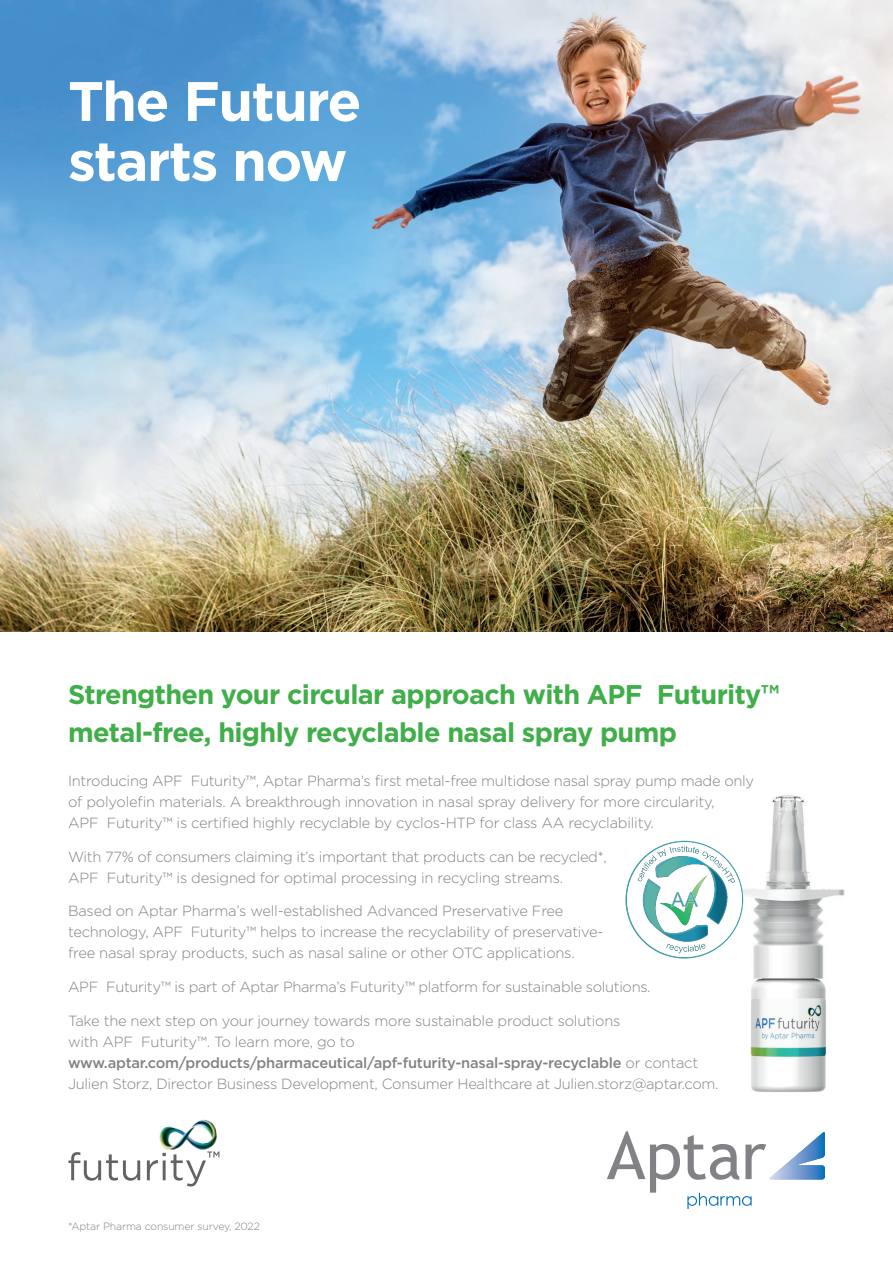
<style>
.page{position:relative;width:893px;height:1263px;background:#fff}
.page>*{position:absolute;margin:0;border:0;box-sizing:border-box;transform-origin:0 0}
.t1{font:700 55.5px/59.8px "Gotham";letter-spacing:-.025em;color:#fff}
.t2{font:700 27px/37.5px "Gotham";letter-spacing:-.025em;color:#40ae49}
.t3{font:300 14.7px/21px "Gotham";letter-spacing:-.02em;color:#808285}
.t4{font:300 10.5px "Gotham";letter-spacing:-.015em;color:#808285}
.s1{font-weight:500}
</style>
<div class="page">
<img style="left:724px;top:795px;width:121px;height:297px">
<svg style="left:607px;top:1131px;width:218px;height:78px"></svg>
<img style="left:0;top:0;width:893px;height:631px">
<img style="left:159px;top:1119px;width:61px;height:39px">
<svg style="left:68px;top:1151px;width:151px;height:35px"></svg>
<img style="left:625px;top:841px;width:118px;height:117px;border-radius:59px">
<p class="t1" style="left:68px;top:71px;width:295px">The Future starts now</p>
<p class="t2" style="left:68px;top:676px;width:713px">Strengthen your circular approach with APF Futurity™ metal-free, highly recyclable nasal spray pump</p>
<p class="t3" style="left:68px;top:770px;width:688px">Introducing APF Futurity™, Aptar Pharma’s first metal-free multidose nasal spray pump made only of polyolefin materials. A breakthrough innovation in nasal spray delivery for more circularity,<br>APF Futurity™ is certified highly recyclable by cyclos-HTP for class AA recyclability.</p>
<p class="t3" style="left:68px;top:845px;width:540px">With 77% of consumers claiming it’s important that products can be recycled*,<br>APF Futurity™ is designed for optimal processing in recycling streams.</p>
<p class="t3" style="left:68px;top:900px;width:537px">Based on Aptar Pharma’s well-established Advanced Preservative Free technology, APF Futurity™ helps to increase the recyclability of preservative&shy;free nasal spray products, such as nasal saline or other OTC applications.</p>
<p class="t3" style="left:68px;top:976px;width:584px">APF Futurity™ is part of Aptar Pharma’s Futurity™ platform for sustainable solutions.</p>
<p class="t3" style="left:68px;top:1010px;width:652px">Take the next step on your journey towards more sustainable product solutions<br>with APF Futurity™. To learn more, go to <span class="s1">www.aptar.com/products/pharmaceutical/apf-futurity-nasal-spray-recyclable</span> or contact Julien Storz, Director Business Development, Consumer Healthcare at Julien.storz@aptar.com.</p>
<p class="t4" style="left:68px;top:1220px;width:193px">*Aptar Pharma consumer survey, 2022</p>
</div>
